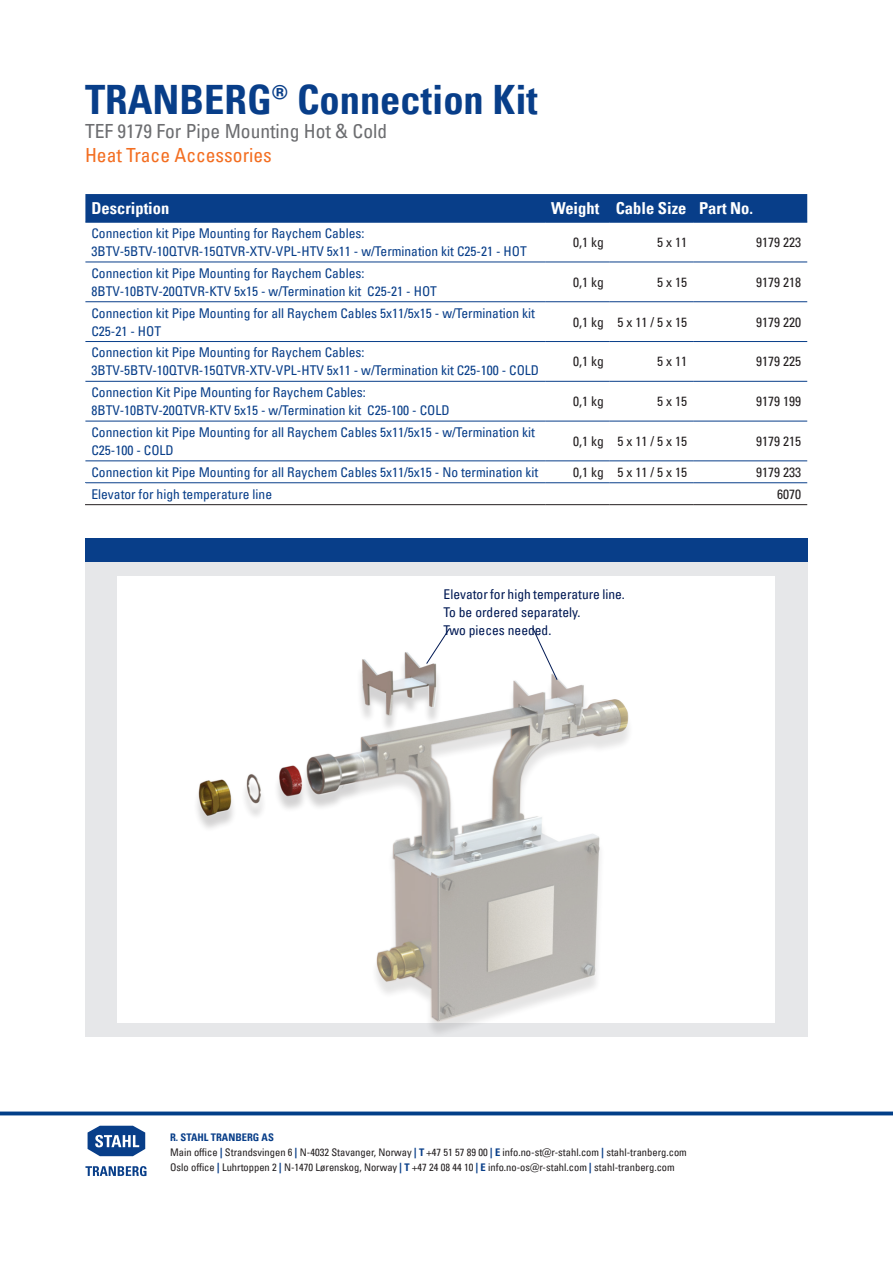
<style>
.page{position:relative;width:893px;height:1263px;background:#fff}
.page>*{position:absolute;margin:0;border:0;box-sizing:border-box;transform-origin:0 0}
.t1{font:700 condensed 40.5px "Univers LT Pro";color:#083e89}
.t2{font:condensed 19.5px "Univers LT Pro";color:#6c6d70}
.t3{font:condensed 19.5px "Univers LT Pro";color:#f36e21}
.Description{font:700 condensed 16.5px "Univers LT Pro";color:#fff}
.t4{font:condensed 13.5px/18px "Univers LT Pro";color:#083e89}
.t5{font:condensed 13.5px "Univers LT Pro";color:#231f20}
.Brødtekst{font:condensed 13.5px "Univers LT Pro";color:#001954}
.t6{font:condensed 10.5px/15px "Univers LT Pro";color:#231f20}
.s1{font-weight:700;color:#083e89}
.s2{font-style:inherit}
</style>
<div class="page">
<img style="left:0;top:1111px;width:893px;height:5px">
<svg style="left:87px;top:1125px;width:59px;height:32px"></svg>
<svg style="left:85px;top:1166px;width:62px;height:10px"></svg>
<div style="left:85px;top:538px;width:723px;height:498px;background:#e6e7e9"></div>
<div style="left:85px;top:538px;width:723px;height:24px;background:#083e89"></div>
<div style="left:118px;top:576px;width:657px;height:446px;background:#fff"></div>
<img style="left:176px;top:652px;width:512px;height:385px">
<svg style="left:426px;top:628px;width:24px;height:36px"></svg>
<svg style="left:532px;top:628px;width:26px;height:52px"></svg>
<div style="left:85px;top:194px;width:722px;height:28px;background:#083e89"></div>
<hr style="left:85px;top:222px;width:460px;height:1px;background:#083e89">
<hr style="left:545px;top:222px;width:65px;height:1px;background:#083e89">
<hr style="left:610px;top:222px;width:83px;height:1px;background:#083e89">
<hr style="left:693px;top:222px;width:114px;height:1px;background:#083e89">
<hr style="left:85px;top:262px;width:460px;height:1px;background:#083e89">
<hr style="left:545px;top:262px;width:65px;height:1px;background:#083e89">
<hr style="left:610px;top:262px;width:83px;height:1px;background:#083e89">
<hr style="left:693px;top:262px;width:114px;height:1px;background:#083e89">
<hr style="left:85px;top:301px;width:460px;height:1px;background:#083e89">
<hr style="left:545px;top:301px;width:65px;height:1px;background:#083e89">
<hr style="left:610px;top:301px;width:83px;height:1px;background:#083e89">
<hr style="left:693px;top:301px;width:114px;height:1px;background:#083e89">
<hr style="left:85px;top:341px;width:460px;height:1px;background:#083e89">
<hr style="left:545px;top:341px;width:65px;height:1px;background:#083e89">
<hr style="left:610px;top:341px;width:83px;height:1px;background:#083e89">
<hr style="left:693px;top:341px;width:114px;height:1px;background:#083e89">
<hr style="left:85px;top:381px;width:460px;height:1px;background:#083e89">
<hr style="left:545px;top:381px;width:65px;height:1px;background:#083e89">
<hr style="left:610px;top:381px;width:83px;height:1px;background:#083e89">
<hr style="left:693px;top:381px;width:114px;height:1px;background:#083e89">
<hr style="left:85px;top:421px;width:460px;height:1px;background:#083e89">
<hr style="left:545px;top:421px;width:65px;height:1px;background:#083e89">
<hr style="left:610px;top:421px;width:83px;height:1px;background:#083e89">
<hr style="left:693px;top:421px;width:114px;height:1px;background:#083e89">
<hr style="left:85px;top:460px;width:460px;height:1px;background:#083e89">
<hr style="left:545px;top:460px;width:65px;height:1px;background:#083e89">
<hr style="left:610px;top:460px;width:83px;height:1px;background:#083e89">
<hr style="left:693px;top:460px;width:114px;height:1px;background:#083e89">
<hr style="left:85px;top:482px;width:460px;height:1px;background:#083e89">
<hr style="left:545px;top:482px;width:65px;height:1px;background:#083e89">
<hr style="left:610px;top:482px;width:83px;height:1px;background:#083e89">
<hr style="left:693px;top:482px;width:114px;height:1px;background:#083e89">
<hr style="left:85px;top:504px;width:460px;height:1px;background:#231f20">
<hr style="left:545px;top:504px;width:65px;height:1px;background:#231f20">
<hr style="left:610px;top:504px;width:83px;height:1px;background:#231f20">
<hr style="left:693px;top:504px;width:114px;height:1px;background:#231f20">
<p class="t1" style="left:85px;top:75px;width:454px">TRANBERG® Connection Kit</p>
<p class="t2" style="left:85px;top:119px;width:304px">TEF 9179 For Pipe Mounting Hot &amp; Cold</p>
<p class="t3" style="left:85px;top:143px;width:188px">Heat Trace Accessories</p>
<p class="Description" style="left:91px;top:198px;width:79px">Description</p>
<p class="Description" style="left:551px;top:198px;width:50px">Weight</p>
<p class="Description" style="left:616px;top:198px;width:72px">Cable Size</p>
<p class="Description" style="left:699px;top:198px;width:56px">Part No.</p>
<p class="t4" style="left:91px;top:224px;width:274px">Connection kit Pipe Mounting for Raychem Cables:</p>
<p class="t4" style="left:91px;top:242px;width:437px">3BTV-5BTV-10QTVR-15QTVR-XTV-VPL-HTV 5x11 - w/Termination kit C25-21 - HOT</p>
<p class="t5" style="left:573px;top:234px;width:32px">0,1 kg</p>
<p class="t5" style="left:657px;top:234px;width:31px">5 x 11</p>
<p class="t5" style="left:756px;top:234px;width:46px">9179 223</p>
<p class="t4" style="left:91px;top:264px;width:274px">Connection kit Pipe Mounting for Raychem Cables:</p>
<p class="t4" style="left:91px;top:282px;width:347px">8BTV-10BTV-20QTVR-KTV 5x15 - w/Termination kit C25-21 - HOT</p>
<p class="t5" style="left:573px;top:273px;width:32px">0,1 kg</p>
<p class="t5" style="left:657px;top:273px;width:31px">5 x 15</p>
<p class="t5" style="left:756px;top:273px;width:46px">9179 218</p>
<p class="t4" style="left:91px;top:303px;width:445px">Connection kit Pipe Mounting for all Raychem Cables 5x11/5x15 - w/Termination kit<br>C25-21 - HOT</p>
<p class="t5" style="left:573px;top:313px;width:32px">0,1 kg</p>
<p class="t5" style="left:617px;top:313px;width:71px">5 x 11 / 5 x 15</p>
<p class="t5" style="left:756px;top:313px;width:46px">9179 220</p>
<p class="t4" style="left:91px;top:343px;width:274px">Connection kit Pipe Mounting for Raychem Cables:</p>
<p class="t4" style="left:91px;top:361px;width:449px">3BTV-5BTV-10QTVR-15QTVR-XTV-VPL-HTV 5x11 - w/Termination kit C25-100 - COLD</p>
<p class="t5" style="left:573px;top:353px;width:32px">0,1 kg</p>
<p class="t5" style="left:657px;top:353px;width:31px">5 x 11</p>
<p class="t5" style="left:756px;top:353px;width:46px">9179 225</p>
<p class="t4" style="left:91px;top:383px;width:276px">Connection Kit Pipe Mounting for Raychem Cables:</p>
<p class="t4" style="left:91px;top:401px;width:360px">8BTV-10BTV-20QTVR-KTV 5x15 - w/Termination kit C25-100 - COLD</p>
<p class="t5" style="left:573px;top:393px;width:32px">0,1 kg</p>
<p class="t5" style="left:657px;top:393px;width:31px">5 x 15</p>
<p class="t5" style="left:756px;top:393px;width:46px">9179 199</p>
<p class="t4" style="left:91px;top:423px;width:445px">Connection kit Pipe Mounting for all Raychem Cables 5x11/5x15 - w/Termination kit<br>C25-100 - COLD</p>
<p class="t5" style="left:573px;top:432px;width:32px">0,1 kg</p>
<p class="t5" style="left:617px;top:432px;width:71px">5 x 11 / 5 x 15</p>
<p class="t5" style="left:756px;top:432px;width:46px">9179 215</p>
<p class="t4" style="left:91px;top:462px;width:448px">Connection kit Pipe Mounting for all Raychem Cables 5x11/5x15 - No termination kit</p>
<p class="t5" style="left:573px;top:463px;width:32px">0,1 kg</p>
<p class="t5" style="left:617px;top:463px;width:71px">5 x 11 / 5 x 15</p>
<p class="t5" style="left:756px;top:463px;width:46px">9179 233</p>
<p class="t4" style="left:91px;top:484px;width:182px">Elevator for high temperature line</p>
<p class="t5" style="left:777px;top:485px;width:25px">6070</p>
<p class="Brødtekst" style="left:444px;top:585px;width:183px">Elevator for high temperature line.</p>
<p class="Brødtekst" style="left:444px;top:603px;width:138px">To be ordered separately.</p>
<p class="Brødtekst" style="left:444px;top:621px;width:109px">Two pieces needed.</p>
<p class="t6" style="left:170px;top:1130px;width:518px"><span class="s1">R. STAHL TRANBERG AS<br></span><span class="s2">M</span>ain office <span class="s1">|</span> <span class="s2">S</span>trandsvingen 6 <span class="s1">|</span> N-4032 Stavanger, Norway <span class="s1">| T</span> +47 51 57 89 00 <span class="s1">| E</span> info.no-st@r-stahl.com <span class="s1">|</span> stahl-tranberg.com<br><span class="s2">O</span>slo office <span class="s1">|</span> <span class="s2">L</span>uhrtoppen 2 <span class="s1">|</span> N-1470 Lørenskog, Norway <span class="s1">| T</span> +47 24 08 44 10 <span class="s1">| E</span> info.no-os@r-stahl.com <span class="s1">|</span> stahl-tranberg.com</p>
</div>
